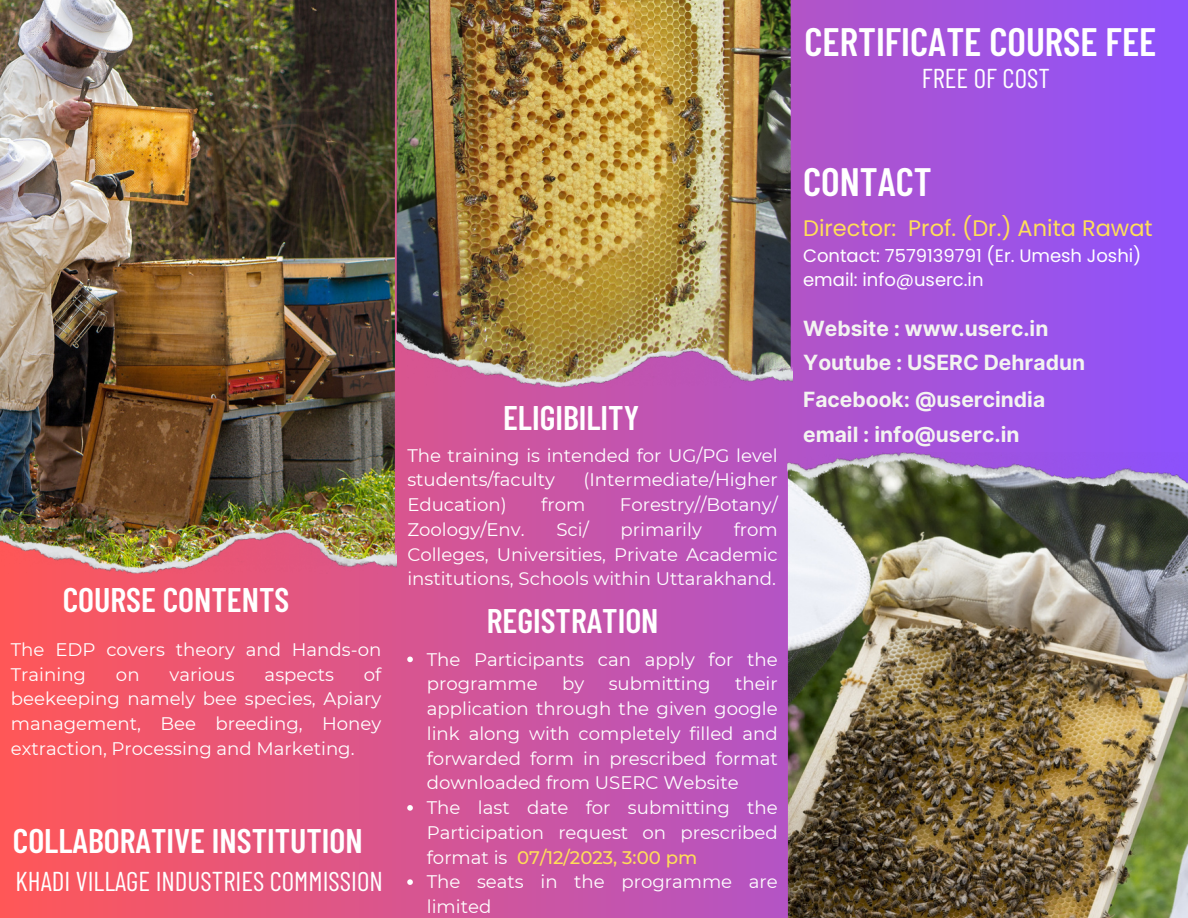
<style>
.page{position:relative;width:1188px;height:918px;background:#fff}
.page>*{position:absolute;margin:0;border:0;box-sizing:border-box;transform-origin:0 0}
.t1{font:600 39.6px "Barlow Condensed";color:#fff}
.t2{font:600 34.05px "Barlow Condensed";color:#fff}
.t3{font:27.15px "Barlow Condensed";color:#fff}
.t4{font:22.5px "Poppins";color:#ffde59}
.t5{font:700 21px "Inter";color:#f3f4f0}
.t6{font:18.15px/24.8px "Montserrat";color:#fff}
.t7{font:18px "Poppins";color:#fff}
.s1{font-weight:500;color:#ffde59}
</style>
<div class="page">
<div style="left:0;top:0;width:1188px;height:918px;background:linear-gradient(to right,#ff5757,#8d52fe)"></div>
<img style="left:788px;top:491px;width:400px;height:427px">
<img style="left:788px;top:452px;width:400px;height:39px">
<img style="left:0;top:0;width:395px;height:512px">
<img style="left:0;top:512px;width:397px;height:61px">
<img style="left:397px;top:0;width:394px;height:332px">
<img style="left:397px;top:332px;width:395px;height:56px">
<svg style="left:407px;top:657px;width:6px;height:5px"></svg>
<svg style="left:407px;top:805px;width:6px;height:6px"></svg>
<svg style="left:407px;top:879px;width:6px;height:6px"></svg>
<p class="t1" style="left:805px;top:16px;width:353px">CERTIFICATE COURSE FEE</p>
<p class="t3" style="left:922px;top:61px;width:130px">FREE OF COST</p>
<p class="t2" style="left:63px;top:578px;width:228px">COURSE CONTENTS</p>
<p class="t6" style="left:11px;top:637px;width:372px">The EDP covers theory and Hands-on<br>Training</p>
<p class="t6" style="left:11px;top:662px;width:372px;text-align:justify;text-indent:353px">of beekeeping namely bee species, Apiary management, Bee breeding, Honey extraction, Processing and Marketing.</p>
<p class="t6" style="left:116px;top:662px;width:25px">on</p>
<p class="t6" style="left:170px;top:662px;width:67px">various</p>
<p class="t6" style="left:265px;top:662px;width:71px">aspects</p>
<p class="t2" style="left:13px;top:819px;width:351px">COLLABORATIVE INSTITUTION</p>
<p class="t3" style="left:16px;top:864px;width:369px">KHADI VILLAGE INDUSTRIES COMMISSION</p>
<p class="t2" style="left:503px;top:396px;width:138px">ELIGIBILITY</p>
<p class="t6" style="left:407px;top:443px;width:372px">The training is intended for UG/PG level students/faculty</p>
<p class="t6" style="left:583px;top:468px;width:196px">(Intermediate/Higher</p>
<p class="t6" style="left:407px;top:492px;width:101px">Education)</p>
<p class="t6" style="left:541px;top:492px;width:46px">from</p>
<p class="t6" style="left:620px;top:492px;width:159px">Forestry//Botany/</p>
<p class="t6" style="left:407px;top:517px;width:119px">Zoology/Env.</p>
<p class="t6" style="left:556px;top:517px;width:34px">Sci/</p>
<p class="t6" style="left:621px;top:517px;width:83px">primarily</p>
<p class="t6" style="left:407px;top:517px;width:372px;text-align:justify;text-indent:326px">from Colleges, Universities, Private Academic institutions, Schools within Uttarakhand.</p>
<p class="t2" style="left:487px;top:599px;width:173px">REGISTRATION</p>
<p class="t6" style="left:427px;top:647px;width:352px">The Participants can apply for the programme</p>
<p class="t6" style="left:427px;top:671px;width:352px;text-align:justify;text-indent:308px">their application through the given google link along with completely filled and forwarded form in prescribed format downloaded from USERC Website</p>
<p class="t6" style="left:427px;top:795px;width:352px;text-align:justify">The last date for submitting the Participation request on prescribed format is <span class="s1">07/12/2023, 3:00 pm</span></p>
<p class="t6" style="left:427px;top:869px;width:352px">The seats in the programme are limited</p>
<p class="t6" style="left:562px;top:671px;width:24px">by</p>
<p class="t6" style="left:609px;top:671px;width:103px">submitting</p>
<p class="t1" style="left:803px;top:156px;width:130px">CONTACT</p>
<p class="t4" style="left:803px;top:212px;width:351px">Director: Prof. (Dr.) Anita Rawat</p>
<p class="t7" style="left:803px;top:243px;width:340px">Contact: 7579139791 (Er. Umesh Joshi)</p>
<p class="t7" style="left:803px;top:267px;width:182px">email: info@userc.in</p>
<p class="t5" style="left:803px;top:316px;width:247px">Website : www.userc.in</p>
<p class="t5" style="left:803px;top:349px;width:284px">Youtube : USERC Dehradun</p>
<p class="t5" style="left:803px;top:386px;width:244px">Facebook: @usercindia</p>
<p class="t5" style="left:803px;top:421px;width:218px">email : info@userc.in</p>
</div>
